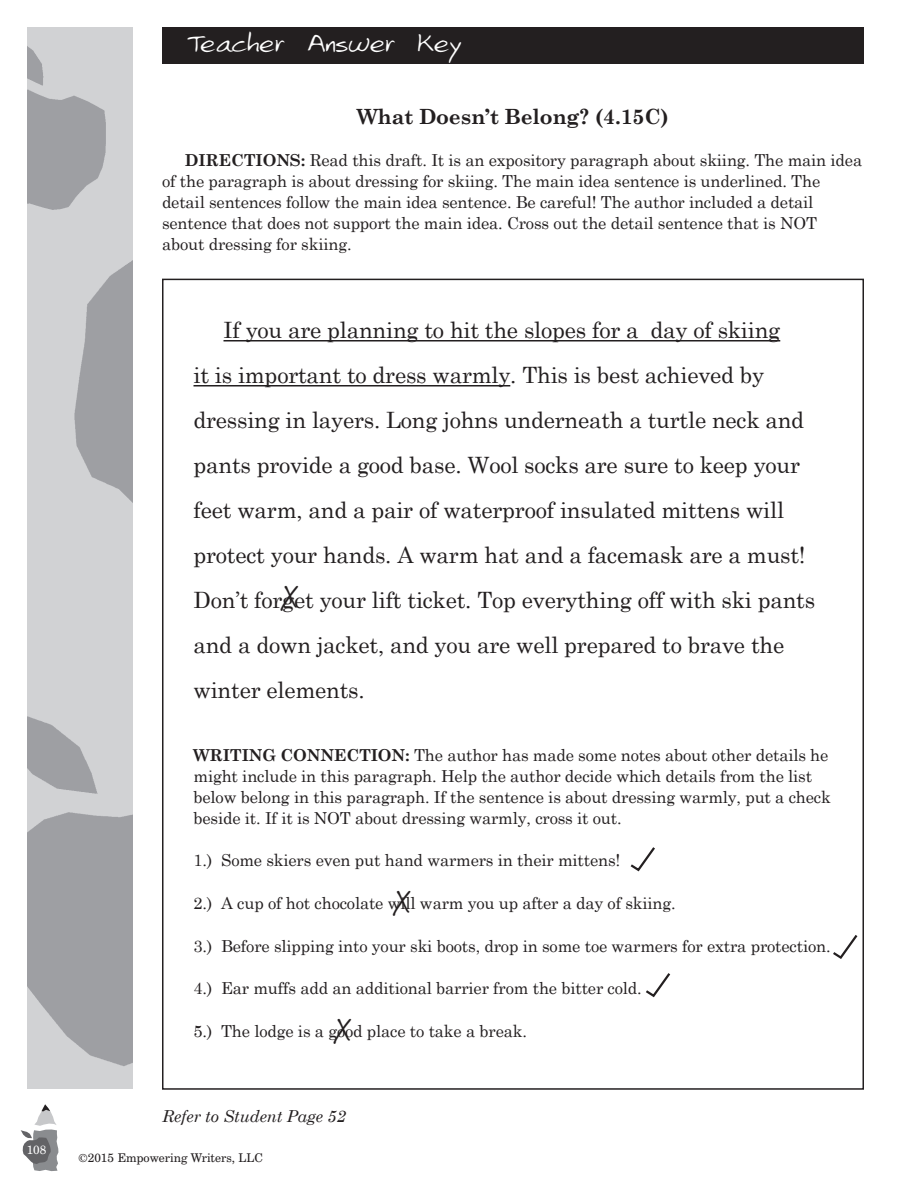
<style>
.page{position:relative;width:918px;height:1188px;background:#fff}
.page>*{position:absolute;margin:0;border:0;box-sizing:border-box;transform-origin:0 0}
.t1{font:31.5px "Marydale";color:#231f20}
.t2{font:25.5px "Larkins Hand";color:#fff}
.t3{font:22.5px/45px "Century Schoolbook";letter-spacing:-.01em;color:#231f20}
.t4{font:700 21px "Century Schoolbook";letter-spacing:-.01em;color:#231f20}
.t5{font:16.5px/21px "Century Schoolbook";letter-spacing:-.01em;color:#231f20}
.t6{font:italic 16.5px "Century Schoolbook";letter-spacing:-.01em;color:#231f20}
.t7{font:12px "Century Schoolbook BT";color:#231f20}
.t8{font:12px "Century Schoolbook BT";color:#fff}
.s1{font-weight:700}
</style>
<div class="page">
<hr style="left:224px;top:340px;width:556px;height:2px;background:#231f20">
<hr style="left:194px;top:385px;width:316px;height:2px;background:#231f20">
<svg style="left:630px;top:847px;width:25px;height:25px"></svg>
<svg style="left:833px;top:935px;width:25px;height:24px"></svg>
<svg style="left:646px;top:973px;width:25px;height:25px"></svg>
<img style="left:27px;top:27px;width:106px;height:1062px">
<div style="left:162px;top:27px;width:702px;height:37px;background:#231f20"></div>
<svg style="left:21px;top:1104px;width:37px;height:67px"></svg>
<p class="t8" style="left:27px;top:1142px;width:21px">108</p>
<h2 class="t2" style="left:189px;top:29px;width:273px">Teacher Answer Key</h2>
<p class="t4" style="left:357px;top:103px;width:313px">What Doesn’t Belong? (4.15C)</p>
<p class="t5" style="left:162px;top:149px;width:702px;text-indent:23px"><span class="s1">DIRECTIONS:</span> Read this draft. It is an expository paragraph about skiing. The main idea of the paragraph is about dressing for skiing. The main idea sentence is underlined. The detail sentences follow the main idea sentence. Be careful! The author included a detail sentence that does not support the main idea. Cross out the detail sentence that is NOT about dressing for skiing.</p>
<p class="t3" style="left:194px;top:307px;width:623px;text-indent:30px">If you are planning to hit the slopes for a day of skiing<br>it is important to dress warmly. This is best achieved by dressing in layers. Long johns underneath a turtle neck and pants provide a good base. Wool socks are sure to keep your feet warm, and a pair of waterproof insulated mittens will protect your hands. A warm hat and a facemask are a must!<br>Don’t forget your lift ticket. Top everything off with ski pants and a down jacket, and you are well prepared to brave the winter elements.</p>
<h1 class="t1" style="left:282px;top:578px;width:19px">X</h1>
<p class="t5" style="left:194px;top:744px;width:639px"><span class="s1">WRITING CONNECTION:</span> The author has made some notes about other details he might include in this paragraph. Help the author decide which details from the list below belong in this paragraph. If the sentence is about dressing warmly, put a check beside it. If it is NOT about dressing warmly, cross it out.</p>
<p class="t5" style="left:194px;top:850px;width:429px">1.) Some skiers even put hand warmers in their mittens!</p>
<p class="t5" style="left:194px;top:892px;width:484px">2.) A cup of hot chocolate will warm you up after a day of skiing.</p>
<p class="t5" style="left:194px;top:935px;width:639px">3.) Before slipping into your ski boots, drop in some toe warmers for extra protection.</p>
<p class="t5" style="left:194px;top:977px;width:450px">4.) Ear muffs add an additional barrier from the bitter cold.</p>
<p class="t5" style="left:194px;top:1020px;width:335px">5.) The lodge is a good place to take a break.</p>
<h1 class="t1" style="left:394px;top:884px;width:19px">X</h1>
<h1 class="t1" style="left:335px;top:1012px;width:19px">X</h1>
<p class="t6" style="left:162px;top:1106px;width:185px">Refer to Student Page 52</p>
<p class="t7" style="left:78px;top:1150px;width:186px">©2015 Empowering Writers, LLC</p>
</div>
